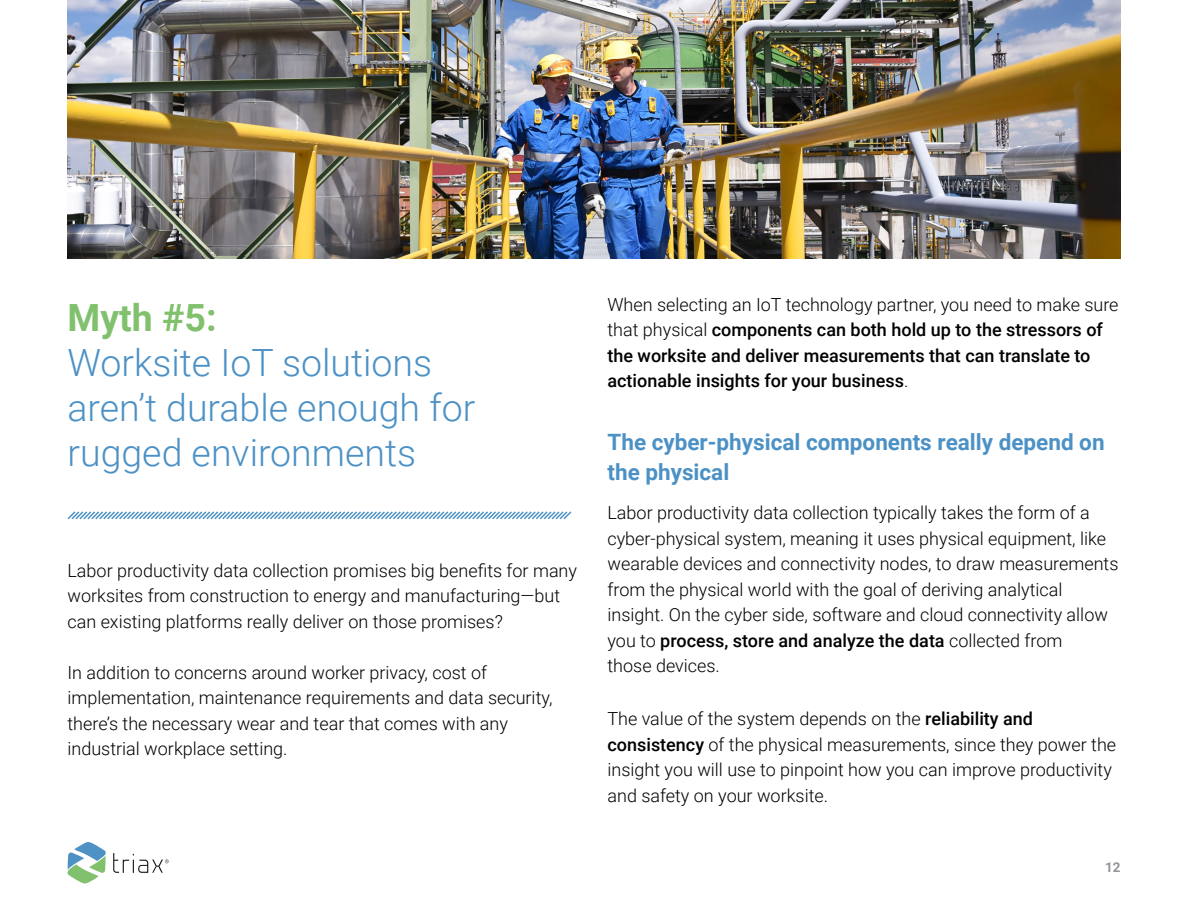
<style>
.page{position:relative;width:1188px;height:918px;background:#fff}
.page>*{position:absolute;margin:0;border:0;box-sizing:border-box;transform-origin:0 0}
.Body_Copy{font:300 37.5px/45px "Roboto";color:#4c91c5}
.Paragraph_Style_1{font:700 22.5px/30px "Roboto";color:#4c91c5}
.Body_Copy-2{font:300 18px/25.5px "Roboto";color:#000}
.Body_Copy-3{font:500 18px/25.5px "Roboto";color:#000}
.t1{font:700 13.5px "Roboto";color:#939598}
.s1{font-weight:700;color:#81c16d}
.s2{font-weight:300}
.s3{font-weight:500}
</style>
<div class="page">
<svg style="left:68px;top:842px;width:38px;height:42px"></svg>
<svg style="left:113px;top:853px;width:56px;height:20px"></svg>
<svg style="left:67px;top:511px;width:505px;height:9px"></svg>
<img style="left:68px;top:0;width:1052px;height:258px">
<p class="Body_Copy" style="left:68px;top:294px;width:409px"><span class="s1">Myth #5:<br></span>Worksite IoT solutions aren’t durable enough for rugged environments</p>
<p class="Body_Copy-2" style="left:68px;top:557px;width:511px">Labor productivity data collection promises big benefits for many worksites from construction to energy and manufacturing—but can existing platforms really deliver on those promises?</p>
<p class="Body_Copy-2" style="left:68px;top:659px;width:487px">In addition to concerns around worker privacy, cost of implementation, maintenance requirements and data security, there’s the necessary wear and tear that comes with any industrial workplace setting.</p>
<p class="Body_Copy-3" style="left:608px;top:291px;width:513px"><span class="s2">When selecting an IoT technology partner, you need to make sure that physical</span> components can both hold up to the stressors of the worksite and deliver measurements that can translate to actionable insights for your business<span class="s2">.</span></p>
<p class="Paragraph_Style_1" style="left:608px;top:426px;width:499px">The cyber-physical components really depend on the physical</p>
<p class="Body_Copy-2" style="left:608px;top:500px;width:512px">Labor productivity data collection typically takes the form of a cyber-physical system, meaning it uses physical equipment, like wearable devices and connectivity nodes, to draw measurements from the physical world with the goal of deriving analytical insight. On the cyber side, software and cloud connectivity allow you to <span class="s3">process, store and analyze the data</span> collected from<br>those devices.</p>
<p class="Body_Copy-2" style="left:608px;top:706px;width:510px">The value of the system depends on the <span class="s3">reliability and consistency</span> of the physical measurements, since they power the insight you will use to pinpoint how you can improve productivity and safety on your worksite.</p>
<p class="t1" style="left:1105px;top:858px;width:17px">12</p>
</div>
